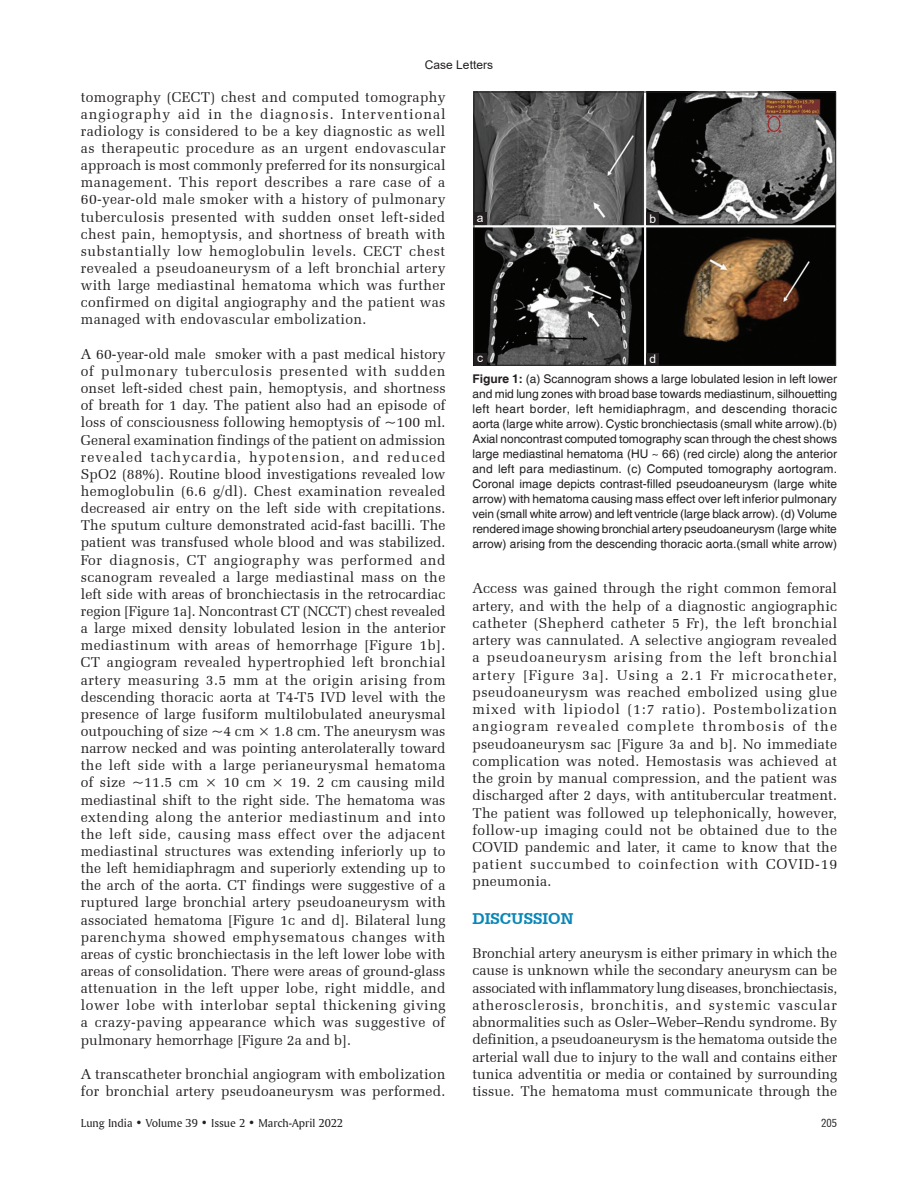
<style>
.page{position:relative;width:918px;height:1188px;background:#fff}
.page>*{position:absolute;margin:0;border:0;box-sizing:border-box;transform-origin:0 0}
.t1{font:700 16.5px "Serifa BT";color:#0a87b8}
.TX{font:14.25px/17.1px "Zapf Elliptical 711 BT";letter-spacing:.02em;color:#231f20;text-align:justify}
.FGC{font:12px/15px "Helvetica";color:#231f20;text-align:justify}
.t2{font:12px "Amerigo BT Roman A";color:#231f20}
.t3{font:12px "Arial";color:#231f20}
.LABEL{font:12px "Arial";color:#fff}
.t4{font:12px "Bell Centennial BT Address";color:#231f20}
.s1{font-weight:700}
</style>
<div class="page">
<img style="left:476px;top:94px;width:358px;height:269px">
<div style="left:474px;top:92px;width:362px;height:273px;border:1px solid #231f20"></div>
<div style="left:647px;top:353px;width:12px;height:12px;background:#231f20"></div>
<div style="left:474px;top:353px;width:13px;height:12px;background:#231f20"></div>
<div style="left:647px;top:213px;width:12px;height:12px;background:#231f20"></div>
<div style="left:474px;top:213px;width:13px;height:12px;background:#231f20"></div>
<p class="t3" style="left:425px;top:57px;width:70px">Case Letters</p>
<p class="TX" style="left:81px;top:88px;width:366px">tomography (CECT) chest and computed tomography angiography aid in the diagnosis. Interventional radiology is considered to be a key diagnostic as well as therapeutic procedure as an urgent endovascular approach is most commonly preferred for its nonsurgical management. This report describes a rare case of a 60‑year‑old male smoker with a history of pulmonary tuberculosis presented with sudden onset left‑sided chest pain, hemoptysis, and shortness of breath with substantially low hemoglobulin levels. CECT chest revealed a pseudoaneurysm of a left bronchial artery with large mediastinal hematoma which was further confirmed on digital angiography and the patient was managed with endovascular embolization.</p>
<p class="TX" style="left:81px;top:345px;width:366px">A 60‑year‑old male smoker with a past medical history of pulmonary tuberculosis presented with sudden onset left‑sided chest pain, hemoptysis, and shortness of breath for 1 day. The patient also had an episode of loss of consciousness following hemoptysis of ~100 ml.<br>General examination findings of the patient on admission revealed tachycardia, hypotension, and reduced SpO2 (88%). Routine blood investigations revealed low hemoglobulin (6.6 g/dl). Chest examination revealed decreased air entry on the left side with crepitations.<br>The sputum culture demonstrated acid‑fast bacilli. The patient was transfused whole blood and was stabilized.<br>For diagnosis, CT angiography was performed and scanogram revealed a large mediastinal mass on the left side with areas of bronchiectasis in the retrocardiac region [Figure 1a]. Noncontrast CT (NCCT) chest revealed a large mixed density lobulated lesion in the anterior mediastinum with areas of hemorrhage [Figure 1b].<br>CT angiogram revealed hypertrophied left bronchial artery measuring 3.5 mm at the origin arising from descending thoracic aorta at T4‑T5 IVD level with the presence of large fusiform multilobulated aneurysmal outpouching of size ~4 cm × 1.8 cm. The aneurysm was narrow necked and was pointing anterolaterally toward the left side with a large perianeurysmal hematoma of size ~11.5 cm × 10 cm × 19. 2 cm causing mild mediastinal shift to the right side. The hematoma was extending along the anterior mediastinum and into the left side, causing mass effect over the adjacent mediastinal structures was extending inferiorly up to the left hemidiaphragm and superiorly extending up to the arch of the aorta. CT findings were suggestive of a ruptured large bronchial artery pseudoaneurysm with associated hematoma [Figure 1c and d]. Bilateral lung parenchyma showed emphysematous changes with areas of cystic bronchiectasis in the left lower lobe with areas of consolidation. There were areas of ground‑glass attenuation in the left upper lobe, right middle, and lower lobe with interlobar septal thickening giving a crazy‑paving appearance which was suggestive of pulmonary hemorrhage [Figure 2a and b].</p>
<p class="TX" style="left:81px;top:1066px;width:366px">A transcatheter bronchial angiogram with embolization for bronchial artery pseudoaneurysm was performed.</p>
<p class="LABEL" style="left:477px;top:210px;width:8px">a</p>
<p class="LABEL" style="left:650px;top:211px;width:8px">b</p>
<p class="LABEL" style="left:477px;top:350px;width:7px">c</p>
<p class="LABEL" style="left:650px;top:351px;width:8px">d</p>
<p class="FGC" style="left:472px;top:372px;width:366px"><span class="s1">Figure 1:</span> (a) Scannogram shows a large lobulated lesion in left lower and mid lung zones with broad base towards mediastinum, silhouetting left heart border, left hemidiaphragm, and descending thoracic aorta (large white arrow). Cystic bronchiectasis (small white arrow).(b)<br>Axial noncontrast computed tomography scan through the chest shows large mediastinal hematoma (HU ~ 66) (red circle) along the anterior and left para mediastinum. (c) Computed tomography aortogram.<br>Coronal image depicts contrast‑filled pseudoaneurysm (large white arrow) with hematoma causing mass effect over left inferior pulmonary vein (small white arrow) and left ventricle (large black arrow). (d) Volume rendered image showing bronchial artery pseudoaneurysm (large white arrow) arising from the descending thoracic aorta.(small white arrow)</p>
<p class="TX" style="left:472px;top:580px;width:366px">Access was gained through the right common femoral artery, and with the help of a diagnostic angiographic catheter (Shepherd catheter 5 Fr), the left bronchial artery was cannulated. A selective angiogram revealed a pseudoaneurysm arising from the left bronchial artery [Figure 3a]. Using a 2.1 Fr microcatheter, pseudoaneurysm was reached embolized using glue mixed with lipiodol (1:7 ratio). Postembolization angiogram revealed complete thrombosis of the pseudoaneurysm sac [Figure 3a and b]. No immediate complication was noted. Hemostasis was achieved at the groin by manual compression, and the patient was discharged after 2 days, with antitubercular treatment.<br>The patient was followed up telephonically, however, follow‑up imaging could not be obtained due to the COVID pandemic and later, it came to know that the patient succumbed to coinfection with COVID‑19 pneumonia.</p>
<h1 class="t1" style="left:472px;top:908px;width:103px">DISCUSSION</h1>
<p class="TX" style="left:472px;top:945px;width:366px">Bronchial artery aneurysm is either primary in which the cause is unknown while the secondary aneurysm can be associated with inflammatory lung diseases, bronchiectasis, atherosclerosis, bronchitis, and systemic vascular abnormalities such as Osler–Weber–Rendu syndrome. By definition, a pseudoaneurysm is the hematoma outside the arterial wall due to injury to the wall and contains either tunica adventitia or media or contained by surrounding tissue. The hematoma must communicate through the</p>
<p class="t2" style="left:81px;top:1116px;width:264px">Lung India • Volume 39 • Issue 2 • March-April 2022</p>
<p class="t4" style="left:821px;top:1116px;width:17px">205</p>
</div>
